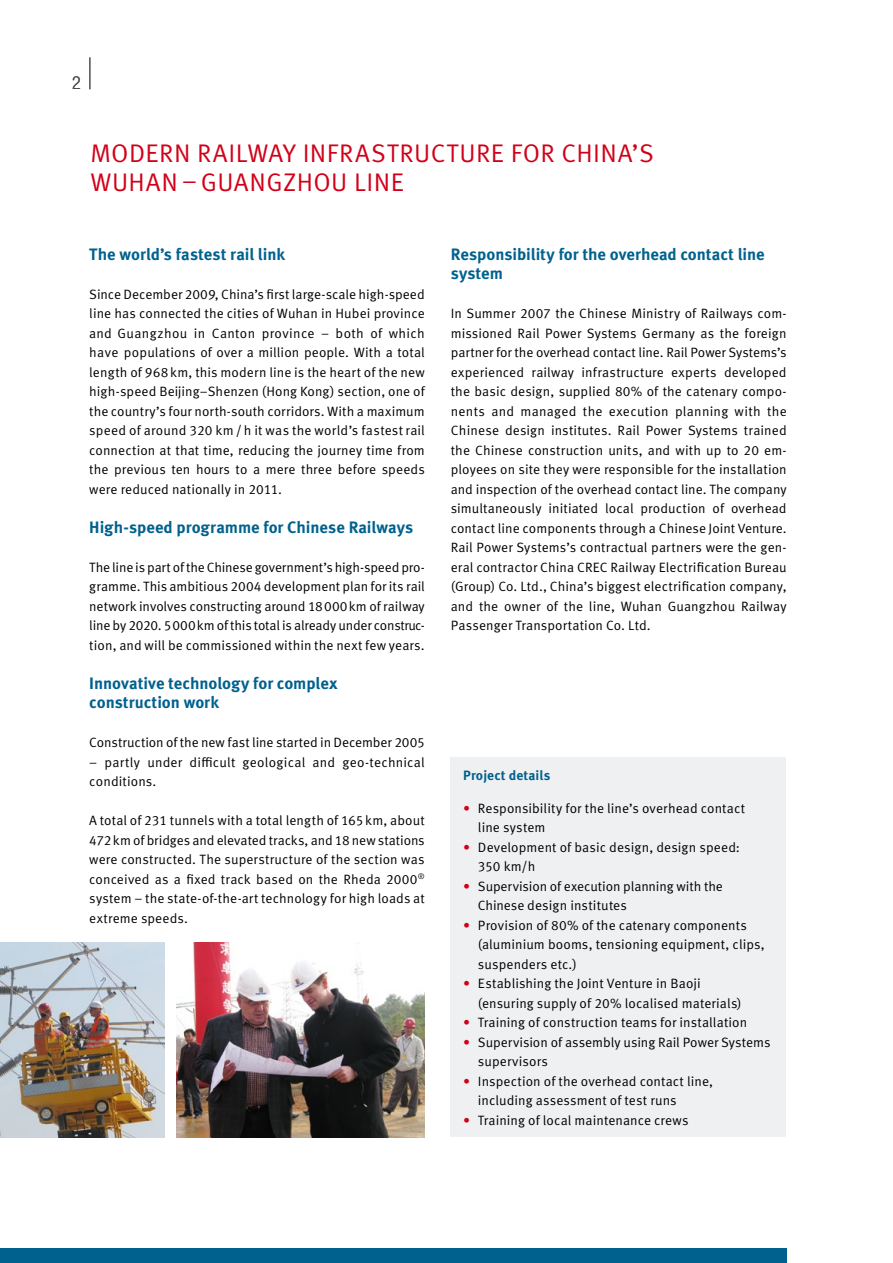
<style>
.page{position:relative;width:893px;height:1263px;background:#fff}
.page>*{position:absolute;margin:0;border:0;box-sizing:border-box;transform-origin:0 0}
.t1{font:25.5px/28.5px "Meta Pro";letter-spacing:.02em;color:#d10019}
.t2{font:300 condensed 18px "Helvetica Neue LT Std";color:#4b4b4d}
.t3{font:700 16.5px/19.5px "Meta Pro";color:#00618e}
.t4{font:13.5px/19.5px "Meta Pro";letter-spacing:.005em;color:#000}
.t5{font:700 13.5px "Meta Pro";letter-spacing:.01em;color:#00618e}
.s1{color:#d10019}
</style>
<div class="page">
<img style="left:177px;top:942px;width:248px;height:195px">
<img style="left:0;top:942px;width:164px;height:195px">
<div style="left:0;top:1248px;width:787px;height:15px;background:#00618e"></div>
<hr style="left:89px;top:57px;width:1px;height:32px;background:#4b4b4d">
<div style="left:450px;top:757px;width:336px;height:380px;background:#eff0f1"></div>
<h2 class="t2" style="left:72px;top:72px;width:10px">2</h2>
<h1 class="t1" style="left:90px;top:140px;width:562px">Modern railway infrastructure for Ch ina’s<br>Wuhan–Guangzhou line</h1>
<p class="t3" style="left:89px;top:245px;width:197px">The world’s fastest rail link</p>
<p class="t4" style="left:89px;top:285px;width:337px;text-align:justify">Since December 2009, China’s first large-scale high-speed line has connected the cities of Wuhan in Hubei province and Guangzhou in Canton province − both of which have populations of over a million people. With a total length of 968km, this modern line is the heart of the new high-speed Beijing–Shenzen (Hong Kong) section, one of the country’s four north-south corridors. With a maximum speed of around 320 km / h it was the world’s fastest rail connection at that time, reducing the journey time from the previous ten hours to a mere three before speeds were reduced nationally in 2011.</p>
<p class="t3" style="left:89px;top:518px;width:325px">High-speed programme for Chinese Railways</p>
<p class="t4" style="left:89px;top:558px;width:337px;text-align:justify">The line is part of the Chinese government’s high-speed pro&shy;gramme. This ambitious 2004 development plan for its rail network involves constructing around 18000km of railway line by 2020. 5000km of this total is already under construc&shy;tion, and will be commissioned within the next few years.</p>
<p class="t3" style="left:89px;top:674px;width:250px">Innovative technology for complex construction work</p>
<p class="t4" style="left:89px;top:733px;width:337px;text-align:justify">Construction of the new fast line started in December 2005 − partly under difficult geological and geo-technical conditions.</p>
<p class="t4" style="left:89px;top:811px;width:337px;text-align:justify">A total of 231 tunnels with a total length of 165km, about 472km of bridges and elevated tracks, and 18 new stations were constructed. The superstructure of the section was conceived as a fixed track based on the Rheda 2000<sup>® </sup>system – the state-of-the-art technology for high loads at extreme speeds.</p>
<p class="t3" style="left:451px;top:245px;width:315px">Responsibility for the overhead contact line system</p>
<p class="t4" style="left:451px;top:304px;width:337px;text-align:justify">I n Summer 2007 the Chinese Ministry of Railways com&shy;missioned Rail Power Systems Germany as the foreign partner for the overhead contact line. Rail Power Systems’s experienced railway infrastructure experts developed the basic design, supplied 80% of the catenary compo&shy;nents and managed the execution planning with the Chinese design institutes. Rail Power Systems trained the Chinese construction units, and with up to 20 em&shy;ployees on site they were responsible for the installation and inspection of the overhead contact line. The company simultaneously initiated local production of overhead contact line components through a Chinese Joint Venture.<br>Rail Power Systems’s contractual partners were the gen&shy;eral contractor China CREC Railway Electrification Bureau (Group) Co. Ltd., China’s biggest electrification company, and the owner of the line, Wuhan Guangzhou Railway Passenger Transportation Co. Ltd.</p>
<p class="t5" style="left:463px;top:767px;width:89px">Project details</p>
<p class="t4" style="left:478px;top:799px;width:269px;text-indent:-15px"><span class="s1">•</span> Responsibility for the line’s overhead contact line system</p>
<p class="t4" style="left:478px;top:838px;width:264px;text-indent:-15px"><span class="s1">•</span> Development of basic design, design speed:<br>350 km/h</p>
<p class="t4" style="left:478px;top:877px;width:247px;text-indent:-15px"><span class="s1">•</span> Supervision of execution planning with the<br>Chinese design institutes</p>
<p class="t4" style="left:478px;top:915px;width:288px;text-indent:-15px"><span class="s1">•</span> Provision of 80% of the catenary components (aluminium booms, tensioning equipment, clips, suspenders etc.)</p>
<p class="t4" style="left:478px;top:974px;width:265px;text-indent:-15px"><span class="s1">•</span> Establishing the Joint Venture in Baoji (ensuring supply of 20% localised materials)</p>
<p class="t4" style="left:463px;top:1013px;width:286px"><span class="s1">•</span> Training of construction teams for installation</p>
<p class="t4" style="left:478px;top:1032px;width:294px;text-indent:-15px"><span class="s1">•</span> Supervision of assembly using Rail Power Systems supervisors</p>
<p class="t4" style="left:478px;top:1071px;width:237px;text-indent:-15px"><span class="s1">•</span> I nspection of the overhead contact line, including assessment of test runs</p>
<p class="t4" style="left:463px;top:1110px;width:227px"><span class="s1">•</span> Training of local maintenance crews</p>
</div>
